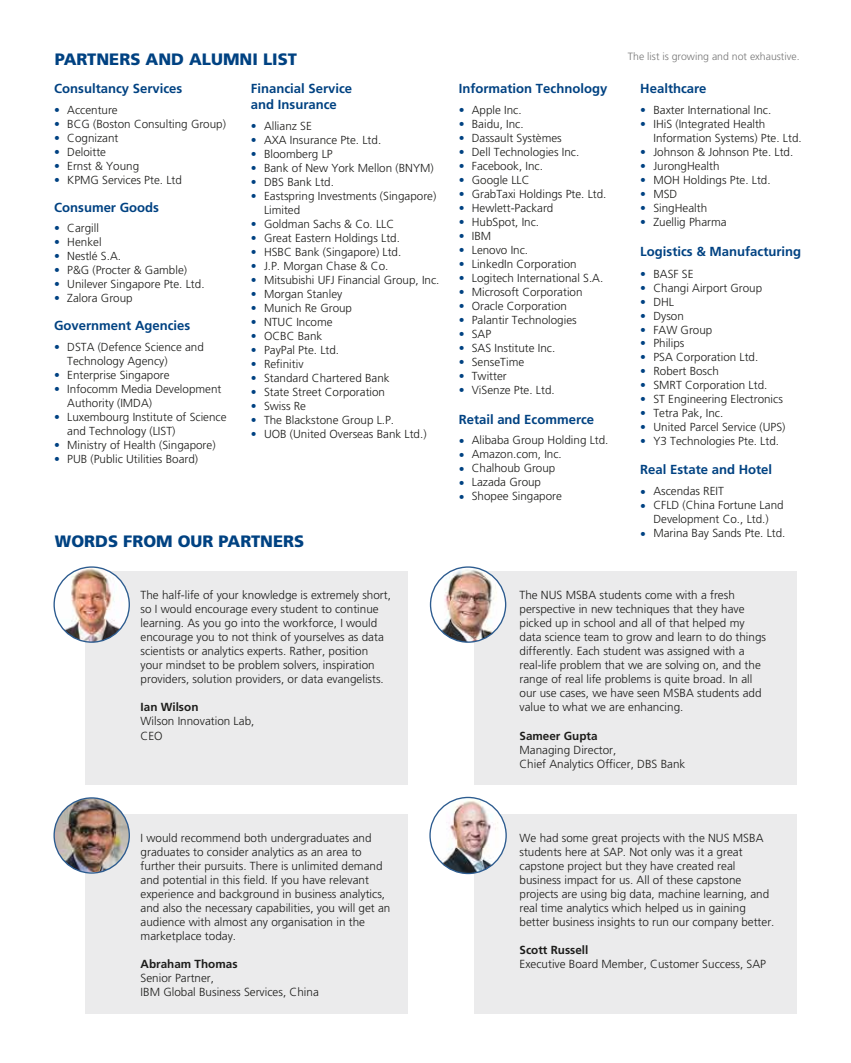
<style>
.page{position:relative;width:851px;height:1063px;background:#fff}
.page>*{position:absolute;margin:0;border:0;box-sizing:border-box;transform-origin:0 0}
.t1{font:900 16.5px "Frutiger LT Pro";color:#004282}
.t2{font:700 13.05px/15.8px "Frutiger LT Pro";color:#004282}
.t3{font:300 11.7px/14px "Frutiger LT Pro";color:#1d1d1b}
.t4{font:300 11.7px/14px "Frutiger LT Pro";color:#004282;text-align:justify}
.t5{font:700 11.7px "Frutiger LT Pro";color:#1d1d1b}
.t6{font:11.7px/14px "Frutiger LT Pro";color:#004282;text-align:justify}
.t7{font:300 10.5px "Frutiger LT Pro";color:#777}
</style>
<div class="page">
<div style="left:474px;top:571px;width:322px;height:214px;background:#ebebec"></div>
<div style="left:86px;top:571px;width:322px;height:214px;background:#ebebec"></div>
<div style="left:474px;top:814px;width:322px;height:199px;background:#ebebec"></div>
<div style="left:86px;top:814px;width:321px;height:199px;background:#ebebec"></div>
<img style="left:430px;top:797px;width:76px;height:76px">
<div style="left:429px;top:797px;width:77px;height:77px;border:1px solid #2c5b8f;border-radius:50%"></div>
<img style="left:54px;top:567px;width:75px;height:75px;border-radius:38px">
<div style="left:53px;top:566px;width:77px;height:77px;border:1px solid #2c5b8f;border-radius:50%"></div>
<img style="left:55px;top:798px;width:74px;height:74px">
<div style="left:53px;top:797px;width:77px;height:77px;border:1px solid #2c5b8f;border-radius:50%"></div>
<img style="left:430px;top:567px;width:75px;height:75px;border-radius:38px">
<div style="left:430px;top:566px;width:76px;height:77px;border:1px solid #2c5b8f;border-radius:50%"></div>
<h1 class="t1" style="left:55px;top:49px;width:243px">PARTNERS AND ALUMNI LIST</h1>
<p class="t2" style="left:54px;top:81px;width:130px">Consultancy Services</p>
<p class="t3" style="left:67px;top:103px;width:160px">Accenture<br>BCG (Boston Consulting Group)<br>Cognizant<br>Deloitte<br>Ernst &amp; Young<br>KPMG Services Pte. Ltd</p>
<p class="t4" style="left:54px;top:103px;width:7px">• • • • • •</p>
<p class="t2" style="left:54px;top:200px;width:106px">Consumer Goods</p>
<p class="t3" style="left:67px;top:221px;width:139px">Cargill<br>Henkel<br>Nestlé S.A.<br>P&amp;G (Procter &amp; Gamble)<br>Unilever Singapore Pte. Ltd.<br>Zalora Group</p>
<p class="t4" style="left:54px;top:221px;width:7px">• • • • • •</p>
<p class="t2" style="left:54px;top:318px;width:138px">Government Agencies</p>
<p class="t3" style="left:67px;top:340px;width:161px">DSTA (Defence Science and<br>Technology Agency)<br>Enterprise Singapore<br>Infocomm Media Development<br>Authority (IMDA)<br>Luxembourg Institute of Science and Technology (LIST)<br>Ministry of Health (Singapore)<br>PUB (Public Utilities Board)</p>
<p class="t4" style="left:54px;top:340px;width:7px">•</p>
<p class="t4" style="left:54px;top:368px;width:7px">• •</p>
<p class="t4" style="left:54px;top:410px;width:7px">•</p>
<p class="t4" style="left:54px;top:438px;width:7px">• •</p>
<p class="t2" style="left:251px;top:81px;width:103px">Financial Service and Insurance</p>
<p class="t3" style="left:264px;top:119px;width:177px">Allianz SE<br>AXA Insurance Pte. Ltd.<br>Bloomberg LP<br>Bank of New York Mellon (BNYM)<br>DBS Bank Ltd.<br>Eastspring Investments (Singapore)<br>Limited<br>Goldman Sachs &amp; Co. LLC<br>Great Eastern Holdings Ltd.<br>HSBC Bank (Singapore) Ltd.<br>J.P. Morgan Chase &amp; Co.<br>Mitsubishi UFJ Financial Group, Inc.<br>Morgan Stanley<br>Munich Re Group<br>NTUC Income<br>OCBC Bank<br>PayPal Pte. Ltd.<br>Refinitiv<br>Standard Chartered Bank<br>State Street Corporation<br>Swiss Re<br>The Blackstone Group L.P.<br>UOB (United Overseas Bank Ltd.)</p>
<p class="t4" style="left:251px;top:119px;width:7px">• • • • • •</p>
<p class="t4" style="left:251px;top:217px;width:7px">• • • • • • • • • • • • • • • •</p>
<h1 class="t1" style="left:55px;top:531px;width:251px">WORDS FROM OUR PARTNERS</h1>
<p class="t3" style="left:140px;top:588px;width:252px">The half-life of your knowledge is extremely short, so I would encourage every student to continue learning. As you go into the workforce, I would encourage you to not think of yourselves as data scientists or analytics experts. Rather, position your mindset to be problem solvers, inspiration providers, solution providers, or data evangelists.</p>
<p class="t5" style="left:140px;top:700px;width:59px">Ian Wilson</p>
<p class="t3" style="left:140px;top:714px;width:115px">Wilson Innovation Lab,<br>CEO</p>
<p class="t2" style="left:458px;top:81px;width:150px">Information Technology</p>
<p class="t3" style="left:471px;top:103px;width:136px">Apple Inc.<br>Baidu, Inc.<br>Dassault Systèmes<br>Dell Technologies Inc.<br>Facebook, Inc.<br>Google LLC<br>GrabTaxi Holdings Pte. Ltd.<br>Hewlett-Packard<br>HubSpot, Inc.<br>IBM<br>Lenovo Inc.<br>LinkedIn Corporation<br>Logitech International S.A.<br>Microsoft Corporation<br>Oracle Corporation<br>Palantir Technologies<br>SAP<br>SAS Institute Inc.<br>SenseTime<br>Twitter<br>ViSenze Pte. Ltd.</p>
<p class="t4" style="left:458px;top:103px;width:7px">• • • • • • • • • • • • • • • • • • • • •</p>
<p class="t2" style="left:458px;top:412px;width:137px">Retail and Ecommerce</p>
<p class="t3" style="left:471px;top:433px;width:138px">Alibaba Group Holding Ltd.<br>Amazon.com, Inc.<br>Chalhoub Group<br>Lazada Group<br>Shopee Singapore</p>
<p class="t6" style="left:458px;top:434px;width:7px">• • • • •</p>
<p class="t7" style="left:628px;top:51px;width:173px">The list is growing and not exhaustive.</p>
<p class="t2" style="left:640px;top:81px;width:68px">Healthcare</p>
<p class="t3" style="left:653px;top:103px;width:150px">Baxter International Inc.<br>IHiS (Integrated Health<br>Information Systems) Pte. Ltd.<br>Johnson &amp; Johnson Pte. Ltd.<br>JurongHealth<br>MOH Holdings Pte. Ltd.<br>MSD<br>SingHealth<br>Zuellig Pharma</p>
<p class="t4" style="left:640px;top:103px;width:7px">• •</p>
<p class="t4" style="left:640px;top:145px;width:7px">• • • • • •</p>
<p class="t2" style="left:640px;top:244px;width:162px">Logistics &amp; Manufacturing</p>
<p class="t3" style="left:653px;top:267px;width:134px">BASF SE<br>Changi Airport Group<br>DHL<br>Dyson<br>FAW Group<br>Philips<br>PSA Corporation Ltd.<br>Robert Bosch<br>SMRT Corporation Ltd.<br>ST Engineering Electronics<br>Tetra Pak, Inc.<br>United Parcel Service (UPS)<br>Y3 Technologies Pte. Ltd.</p>
<p class="t6" style="left:640px;top:267px;width:7px">• • • • • • • • • • • • •</p>
<p class="t2" style="left:640px;top:462px;width:133px">Real Estate and Hotel</p>
<p class="t3" style="left:653px;top:484px;width:134px">Ascendas REIT<br>CFLD (China Fortune Land<br>Development Co., Ltd.)<br>Marina Bay Sands Pte. Ltd.</p>
<p class="t6" style="left:640px;top:485px;width:7px">• •</p>
<p class="t6" style="left:640px;top:527px;width:7px">•</p>
<p class="t3" style="left:519px;top:588px;width:248px">The NUS MSBA students come with a fresh perspective in new techniques that they have picked up in school and all of that helped my data science team to grow and learn to do things differently. Each student was assigned with a real-life problem that we are solving on, and the range of real life problems is quite broad. In all our use cases, we have seen MSBA students add value to what we are enhancing.</p>
<p class="t5" style="left:519px;top:728px;width:80px">Sameer Gupta</p>
<p class="t3" style="left:519px;top:743px;width:167px">Managing Director,<br>Chief Analytics Officer, DBS Bank</p>
<p class="t3" style="left:140px;top:831px;width:251px">I would recommend both undergraduates and graduates to consider analytics as an area to further their pursuits. There is unlimited demand and potential in this field. If you have relevant experience and background in business analytics, and also the necessary capabilities, you will get an audience with almost any organisation in the marketplace today.</p>
<p class="t5" style="left:140px;top:957px;width:98px">Abraham Thomas</p>
<p class="t3" style="left:140px;top:971px;width:180px">Senior Partner,<br>IBM Global Business Services, China</p>
<p class="t3" style="left:519px;top:831px;width:256px">We had some great projects with the NUS MSBA students here at SAP. Not only was it a great capstone project but they have created real business impact for us. All of these capstone projects are using big data, machine learning, and real time analytics which helped us in gaining better business insights to run our company better.</p>
<p class="t5" style="left:519px;top:943px;width:70px">Scott Russell</p>
<p class="t3" style="left:519px;top:957px;width:248px">Executive Board Member, Customer Success, SAP</p>
</div>
